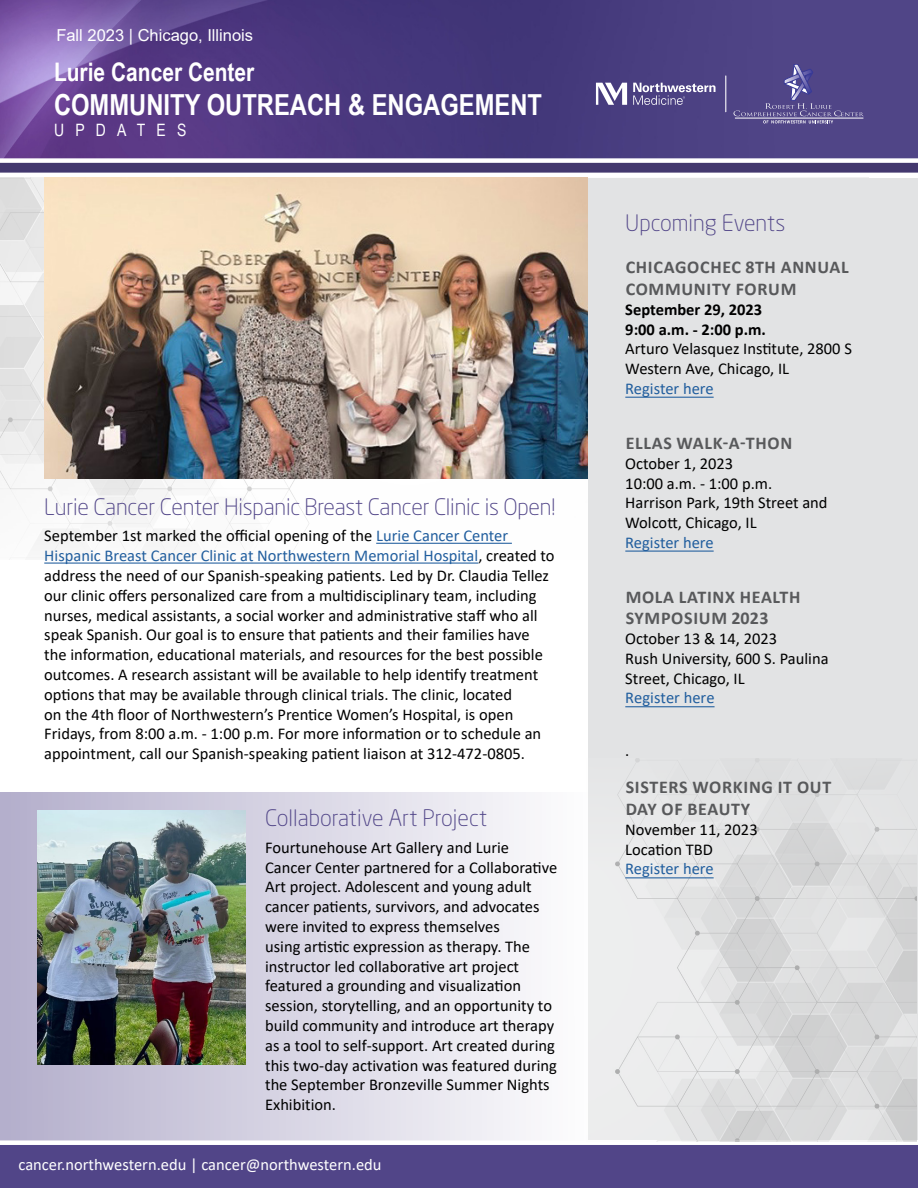
<style>
.page{position:relative;width:918px;height:1188px;background:#fff}
.page>*{position:absolute;margin:0;border:0;box-sizing:border-box;transform-origin:0 0}
.t1{font:700 28.95px "Arial Narrow";color:#fff}
.t2{font:700 25.5px "Arial Narrow";color:#fff}
.t3{font:300 22.5px "Neo Sans Pro";letter-spacing:-.01em;color:#514588}
.t4{font:700 18px/21.5px "Calibri";letter-spacing:.04em;color:#58595b}
.t5{font:17.1px "Arial Narrow";letter-spacing:.66em;color:#fff}
.t6{font:16.5px/19.8px "Calibri";color:#000}
.t7{font:16.5px "Calibri";color:#215e9e}
.t8{font:16.5px "Calibri";color:#fff}
.t9{font:700 16.5px/19.6px "Calibri";color:#000}
.t10{font:16.5px "Arial";color:#fff}
.s1{color:#215e9e}
</style>
<div class="page">
<div style="left:0;top:792px;width:588px;height:350px;background:linear-gradient(to right,#b3aecb,#fdfdfd)"></div>
<img style="left:0;top:177px;width:869px;height:383px">
<div style="left:588px;top:178px;width:330px;height:962px;background:#e2e3e4"></div>
<img style="left:0;top:0;width:918px;height:158px">
<hr style="left:725px;top:76px;width:1px;height:36px;background:#fff">
<svg style="left:734px;top:64px;width:130px;height:60px;background:#5b5190"></svg>
<svg style="left:596px;top:83px;width:31px;height:22px"></svg>
<svg style="left:633px;top:83px;width:82px;height:22px;background:#776fa0"></svg>
<svg style="left:0;top:158px;width:918px;height:15px"></svg>
<svg style="left:0;top:1140px;width:918px;height:48px;background:#615693"></svg>
<hr style="left:376px;top:543px;width:136px;height:1px;background:#215e9e">
<hr style="left:44px;top:563px;width:434px;height:1px;background:#215e9e">
<img style="left:586px;top:759px;width:330px;height:382px">
<hr style="left:625px;top:706px;width:90px;height:1px;background:#215e9e">
<hr style="left:625px;top:551px;width:89px;height:1px;background:#215e9e">
<hr style="left:625px;top:397px;width:89px;height:1px;background:#215e9e">
<hr style="left:625px;top:877px;width:89px;height:1px;background:#215e9e">
<img style="left:44px;top:178px;width:544px;height:300px">
<img style="left:38px;top:810px;width:207px;height:255px">
<p class="t10" style="left:56px;top:24px;width:198px">Fall 2023 | Chicago, Illinois</p>
<h2 class="t2" style="left:54px;top:52px;width:202px">Lurie Cancer Center</h2>
<h1 class="t1" style="left:54px;top:83px;width:490px">COMMUNITY OUTREACH &amp; ENGAGEMENT</h1>
<p class="t5" style="left:54px;top:117px;width:134px">UPDATES</p>
<h3 class="t3" style="left:44px;top:493px;width:513px">Lurie Cancer Center Hispanic Breast Cancer Clinic is Open!</h3>
<p class="t6" style="left:44px;top:526px;width:512px">September 1st marked the official opening of the <span class="s1">Lurie Cancer Center Hispanic Breast Cancer Clinic at Northwestern Memorial Hospital</span>, created to address the need of our Spanish-speaking patients. Led by Dr. Claudia Tellez our clinic offers personalized care from a multidisciplinary team, including nurses, medical assistants, a social worker and administrative staff who all speak Spanish. Our goal is to ensure that patients and their families have the information, educational materials, and resources for the best possible outcomes. A research assistant will be available to help identify treatment options that may be available through clinical trials. The clinic, located<br>on the 4th floor of Northwestern’s Prentice Women’s Hospital, is open Fridays, from 8:00 a.m. - 1:00 p.m. For more information or to schedule an appointment, call our Spanish-speaking patient liaison at 312-472-0805.</p>
<h3 class="t3" style="left:265px;top:805px;width:224px">Collaborative Art Project</h3>
<p class="t6" style="left:265px;top:837px;width:294px">Fourtunehouse Art Gallery and Lurie Cancer Center partnered for a Collaborative Art project. Adolescent and young adult cancer patients, survivors, and advocates were invited to express themselves<br>using artistic expression as therapy. The instructor led collaborative art project featured a grounding and visualization session, storytelling, and an opportunity to build community and introduce art therapy as a tool to self-support. Art created during this two-day activation was featured during the September Bronzeville Summer Nights Exhibition.</p>
<p class="t8" style="left:19px;top:1153px;width:365px">cancer.northwestern.edu | cancer@northwestern.edu</p>
<h3 class="t3" style="left:625px;top:210px;width:161px">Upcoming Events</h3>
<p class="t4" style="left:626px;top:256px;width:225px">CHICAGOCHEC 8TH ANNUAL<br>COMMUNITY FORUM</p>
<p class="t9" style="left:625px;top:299px;width:142px">September 29, 2023<br>9:00 a.m. - 2:00 p.m.</p>
<p class="t6" style="left:625px;top:339px;width:228px">Arturo Velasquez Institute, 2800 S<br>Western Ave, Chicago, IL</p>
<p class="t7" style="left:625px;top:377px;width:90px">Register here</p>
<p class="t4" style="left:626px;top:432px;width:168px">ELLAS WALK-A-THON</p>
<p class="t6" style="left:625px;top:453px;width:204px">October 1, 2023<br>10:00 a.m. - 1:00 p.m.<br>Harrison Park, 19th Street and<br>Wolcott, Chicago, IL</p>
<p class="t7" style="left:625px;top:531px;width:90px">Register here</p>
<p class="t4" style="left:626px;top:586px;width:176px">MOLA LATINX HEALTH<br>SYMPOSIUM 2023</p>
<p class="t6" style="left:625px;top:629px;width:205px">October 13 &amp; 14, 2023<br>Rush University, 600 S. Paulina<br>Street, Chicago, IL</p>
<p class="t7" style="left:625px;top:686px;width:91px">Register here</p>
<p class="t6" style="left:625px;top:741px;width:6px">.</p>
<p class="t4" style="left:626px;top:777px;width:207px">SISTERS WORKING IT OUT<br>DAY OF BEAUTY</p>
<p class="t6" style="left:625px;top:819px;width:134px">November 11, 2023<br>Location TBD</p>
<p class="t7" style="left:625px;top:857px;width:90px">Register here</p>
</div>
